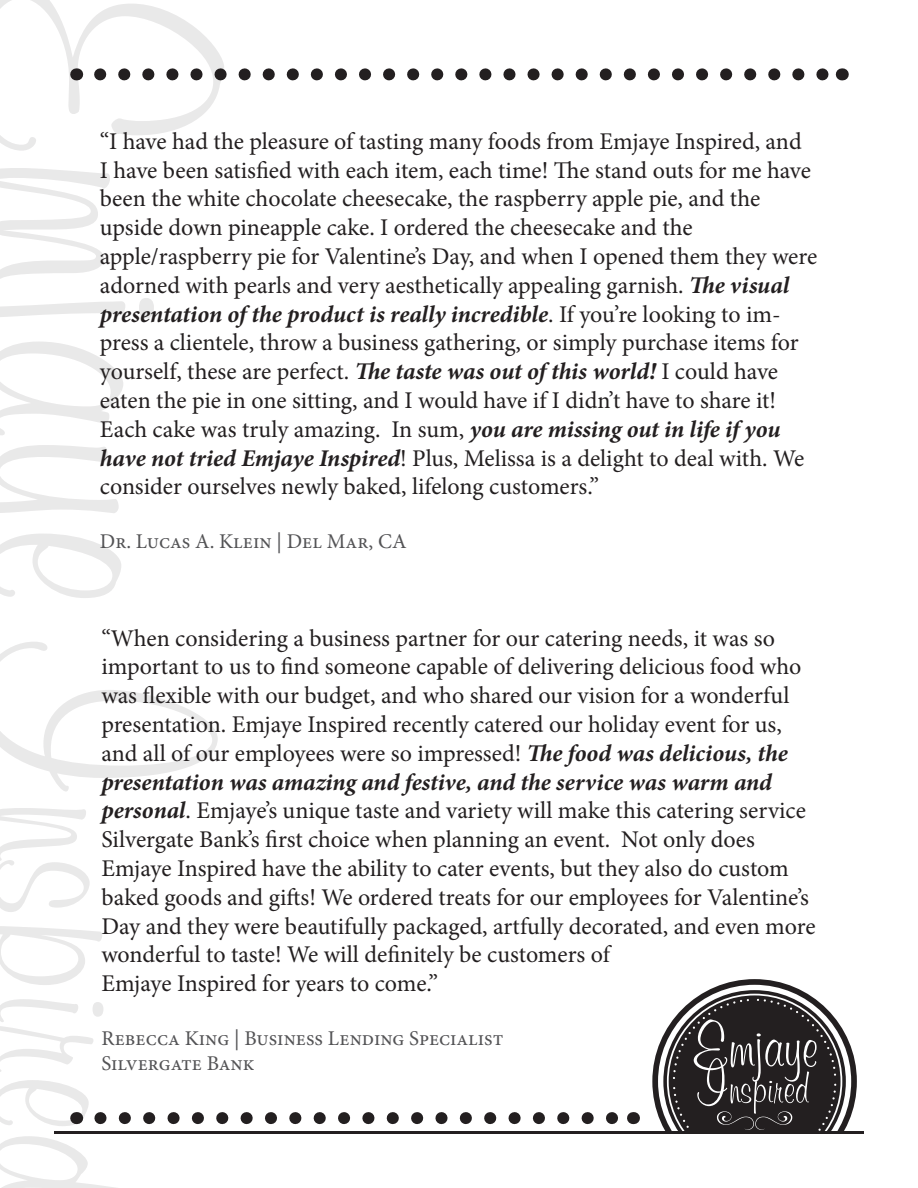
<style>
.page{position:relative;width:918px;height:1188px;background:#fff}
.page>*{position:absolute;margin:0;border:0;box-sizing:border-box;transform-origin:0 0}
.t1{font:24px/28.8px "Minion Pro";letter-spacing:-.005em;color:#231f20}
.t2{font:italic 700 24px/28.8px "Minion Pro";letter-spacing:-.005em;color:#231f20}
.t3{font:21px "Minion Pro";color:#535355}
.s1{font-weight:700;font-style:italic}
.s2{font-weight:400;font-style:normal}
</style>
<div class="page">
<svg style="left:0;top:168px;width:154px;height:151px"></svg>
<svg style="left:0;top:342px;width:123px;height:171px"></svg>
<svg style="left:0;top:534px;width:121px;height:64px"></svg>
<svg style="left:0;top:642px;width:218px;height:150px"></svg>
<svg style="left:0;top:808px;width:90px;height:104px"></svg>
<svg style="left:0;top:926px;width:102px;height:59px"></svg>
<svg style="left:0;top:999px;width:103px;height:73px"></svg>
<svg style="left:0;top:1136px;width:109px;height:51px"></svg>
<svg style="left:0;top:1px;width:829px;height:150px"></svg>
<svg style="left:842px;top:68px;width:1px;height:12px"></svg>
<hr style="left:54px;top:1131px;width:810px;height:3px;background:#231f20">
<svg style="left:652px;top:979px;width:205px;height:152px"></svg>
<svg style="left:100px;top:1112px;width:518px;height:12px"></svg>
<svg style="left:0;top:1080px;width:89px;height:46px"></svg>
<svg style="left:633px;top:1112px;width:1px;height:12px"></svg>
<p class="t1" style="left:100px;top:127px;width:713px">“I have had the pleasure of tasting many foods from Emjaye Inspired, and<br>I have been satisfied with each item, each time! The stand outs for me have been the white chocolate cheesecake, the raspberry apple pie, and the</p>
<p class="t1" style="left:100px;top:213px;width:594px">upside down pineapple cake. I ordered the cheesecake and the</p>
<p class="t1" style="left:100px;top:242px;width:719px">apple/raspberry pie for Valentine’s Day, and when I opened them they were adorned with pearls and very aesthetically appealing garnish. <span class="s1">The visual presentation of the product is really incredible</span>. If you’re looking to im&shy;press a clientele, throw a business gathering, or simply purchase items for</p>
<p class="t1" style="left:100px;top:357px;width:680px">yourself, these are perfect. <span class="s1">The taste was out of this world!</span> I could have</p>
<p class="t1" style="left:100px;top:386px;width:706px">eaten the pie in one sitting, and I would have if I didn’t have to share it!<br>Each cake was truly amazing. In sum, <span class="s1">you are missing out in life if you have not tried Emjaye Inspired</span>! Plus, Melissa is a delight to deal with. We consider ourselves newly baked, lifelong customers.”</p>
<p class="t3" style="left:100px;top:528px;width:308px">Dr. Lucas A. Klein | Del Mar, CA</p>
<p class="t1" style="left:101px;top:624px;width:675px">“When considering a business partner for our catering needs, it was so</p>
<p class="t1" style="left:101px;top:652px;width:702px">important to us to find someone capable of delivering delicious food who was flexible with our budget, and who shared our vision for a wonderful presentation. Emjaye Inspired recently catered our holiday event for us,</p>
<p class="t2" style="left:101px;top:738px;width:688px"><span class="s2">and all of our employees were so impressed!</span> The food was delicious, the presentation was amazing and festive, and the service was warm and</p>
<p class="t1" style="left:101px;top:796px;width:706px"><span class="s1">personal</span>. Emjaye’s unique taste and variety will make this catering service<br>Silvergate Bank’s first choice when planning an event. Not only does</p>
<p class="t1" style="left:101px;top:854px;width:716px">Emjaye Inspired have the ability to cater events, but they also do custom baked goods and gifts! We ordered treats for our employees for Valentine’s Day and they were beautifully packaged, artfully decorated, and even more wonderful to taste! We will definitely be customers of<br>Emjaye Inspired for years to come.”</p>
<p class="t3" style="left:101px;top:1024px;width:404px">Rebecca King | Business Lending Specialist</p>
<p class="t3" style="left:101px;top:1050px;width:155px">Silvergate Bank</p>
</div>
